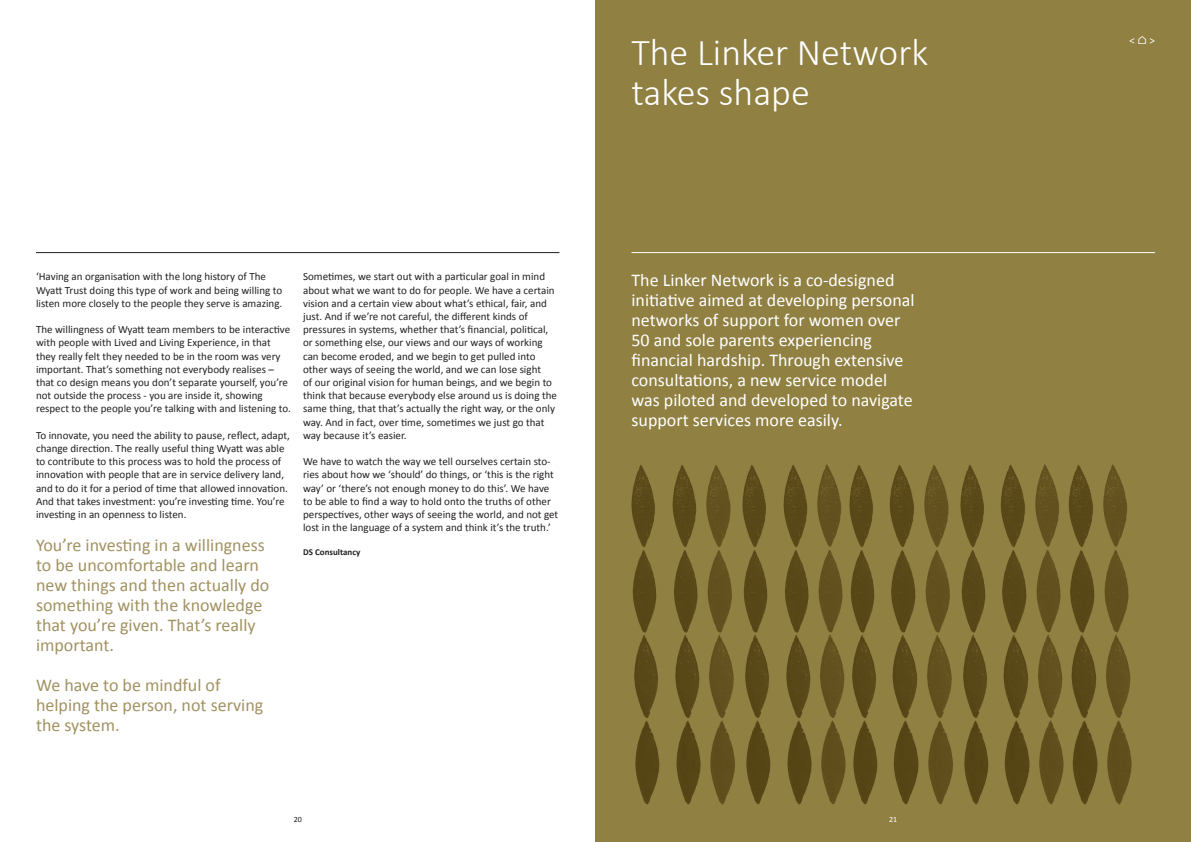
<style>
.page{position:relative;width:1191px;height:842px;background:#fff}
.page>*{position:absolute;margin:0;border:0;box-sizing:border-box;transform-origin:0 0}
.t1{font:300 38px/40px "Calibri";color:#fff}
.t2{font:18px/20px "Calibri";color:#fff}
.t3{font:18px/20px "Calibri";color:#a19261}
.t4{font:11px/13.2px "Calibri";color:#231f20}
.t5{font:11px "Calibri";color:#fff}
.t6{font:700 9px "Calibri";color:#231f20}
.t7{font:8px "Calibri";color:#231f20}
.t8{font:8px "Calibri";color:#fff}
</style>
<div class="page">
<div style="left:595px;top:0;width:596px;height:842px;background:#908042"></div>
<hr style="left:36px;top:252px;width:523px;height:1px;background:#231f20">
<hr style="left:631px;top:252px;width:524px;height:1px;background:#fff">
<img style="left:631px;top:465px;width:70px;height:340px">
<img style="left:849px;top:465px;width:70px;height:340px">
<img style="left:742px;top:465px;width:70px;height:340px">
<img style="left:960px;top:465px;width:70px;height:340px">
<img style="left:1068px;top:465px;width:29px;height:340px">
<img style="left:706px;top:465px;width:29px;height:340px">
<img style="left:924px;top:465px;width:29px;height:340px">
<img style="left:817px;top:465px;width:29px;height:340px">
<img style="left:1035px;top:465px;width:29px;height:340px">
<img style="left:1103px;top:465px;width:29px;height:340px">
<p class="t4" style="left:36px;top:270px;width:248px">‘Having an organisation with the long history of The<br>Wyatt Trust doing this type of work and being willing to listen more closely to the people they serve is amazing.</p>
<p class="t4" style="left:36px;top:323px;width:256px">The willingness of Wyatt team members to be interactive with people with Lived and Living Experience, in that they really felt they needed to be in the room was very important. That’s something not everybody realises – that co design means you don’t separate yourself, you’re not outside the process - you are inside it, showing respect to the people you’re talking with and listening to.</p>
<p class="t4" style="left:36px;top:429px;width:255px">To innovate, you need the ability to pause, reflect, adapt, change direction. The really useful thing Wyatt was able to contribute to this process was to hold the process of innovation with people that are in service delivery land, and to do it for a period of time that allowed innovation.<br>And that takes investment: you’re investing time. You’re investing in an openness to listen.</p>
<p class="t3" style="left:36px;top:535px;width:235px">You’re investing in a willingness to be uncomfortable and learn new things and then actually do something with the knowledge that you’re given. That’s really important.</p>
<p class="t3" style="left:36px;top:675px;width:229px">We have to be mindful of helping the person, not serving the system.</p>
<p class="t4" style="left:303px;top:270px;width:255px">Sometimes, we start out with a particular goal in mind about what we want to do for people. We have a certain vision and a certain view about what’s ethical, fair, and just. And if we’re not careful, the different kinds of pressures in systems, whether that’s financial, political, or something else, our views and our ways of working can become eroded, and we begin to get pulled into other ways of seeing the world, and we can lose sight<br>of our original vision for human beings, and we begin to think that because everybody else around us is doing the same thing, that that’s actually the right way, or the only way. And in fact, over time, sometimes we just go that way because it’s easier.</p>
<p class="t4" style="left:303px;top:455px;width:257px">We have to watch the way we tell ourselves certain sto&shy;ries about how we ‘should’ do things, or ‘this is the right way’ or ‘there’s not enough money to do this’. We have to be able to find a way to hold onto the truths of other perspectives, other ways of seeing the world, and not get lost in the language of a system and think it’s the truth.’</p>
<p class="t6" style="left:303px;top:546px;width:59px">DS Consultancy</p>
<p class="t7" style="left:294px;top:815px;width:10px">20</p>
<p class="t1" style="left:631px;top:30px;width:298px">The Linker Network takes shape</p>
<p class="t2" style="left:631px;top:270px;width:284px">The Linker Network is a co-designed initiative aimed at developing personal networks of support for women over 50 and sole parents experiencing financial hardship. Through extensive consultations, a new service model was piloted and developed to navigate support services more easily.</p>
<p class="t8" style="left:889px;top:815px;width:10px">21</p>
<p class="t5" style="left:1129px;top:34px;width:27px">&lt;⌂&gt;</p>
</div>
